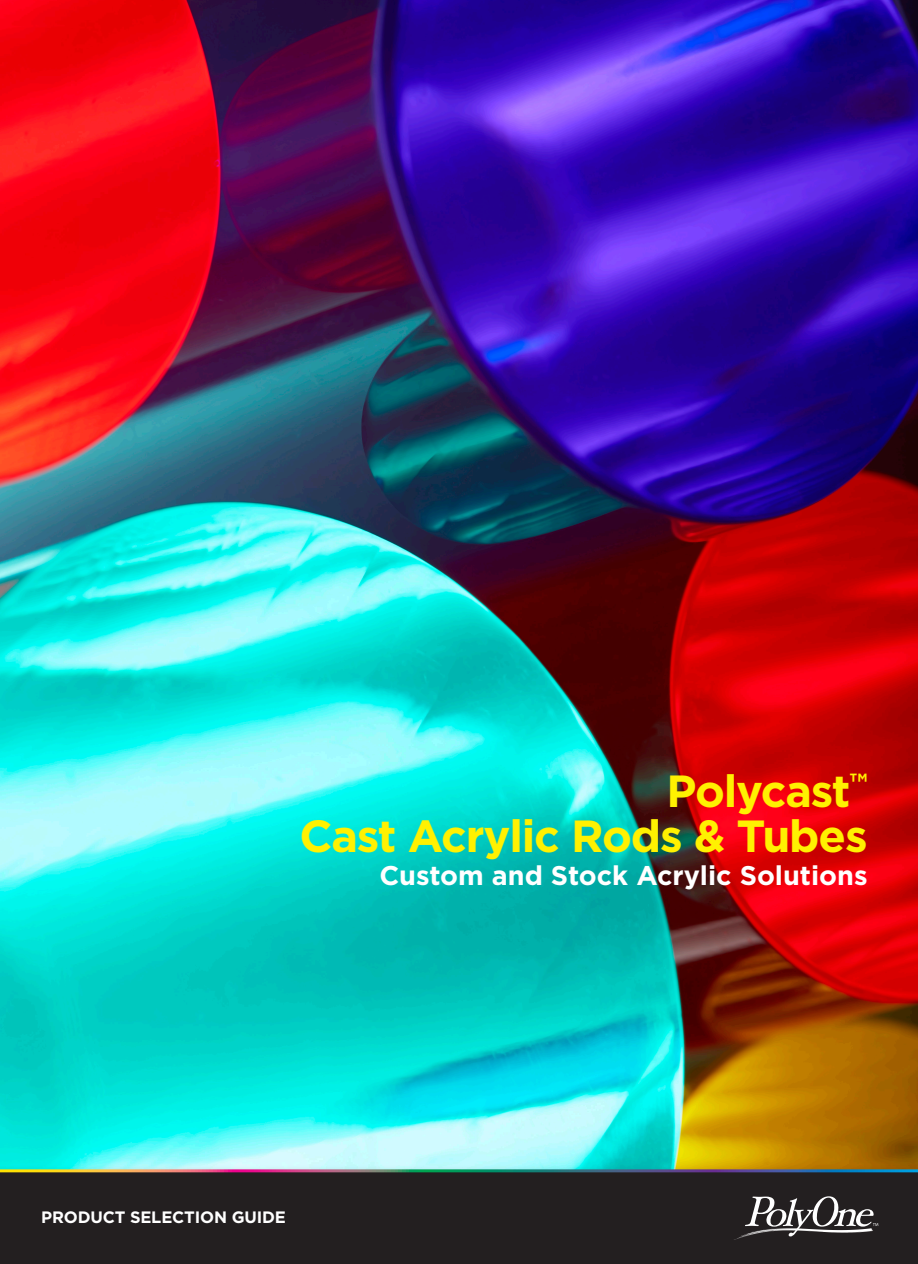
<style>
.page{position:relative;width:918px;height:1264px;background:#fff}
.page>*{position:absolute;margin:0;border:0;box-sizing:border-box;transform-origin:0 0}
.t1{font:700 45px "Gotham";letter-spacing:-.025em;color:#fff101}
.t2{font:700 27px "Gotham";color:#fff}
.t3{font:700 16.5px "Gotham";letter-spacing:-.01em;color:#fff}
</style>
<div class="page">
<img style="left:0;top:0;width:918px;height:1165px">
<div style="left:0;top:1172px;width:918px;height:92px;background:#231f20"></div>
<div style="left:0;top:1165px;width:918px;height:18px;background:#231f20;opacity:.28"></div>
<hr style="left:0;top:1169px;width:918px;height:3px;background:#fff">
<svg style="left:734px;top:1196px;width:144px;height:44px"></svg>
<p class="t1" style="left:666px;top:765px;width:203px">Polycast<sup>™</sup></p>
<p class="t1" style="left:299px;top:810px;width:570px">Cast Acrylic Rods &amp; Tubes</p>
<p class="t2" style="left:379px;top:859px;width:490px">Custom and Stock Acrylic Solutions</p>
<p class="t3" style="left:41px;top:1207px;width:246px">PRODUCT SELECTION GUIDE</p>
</div>
